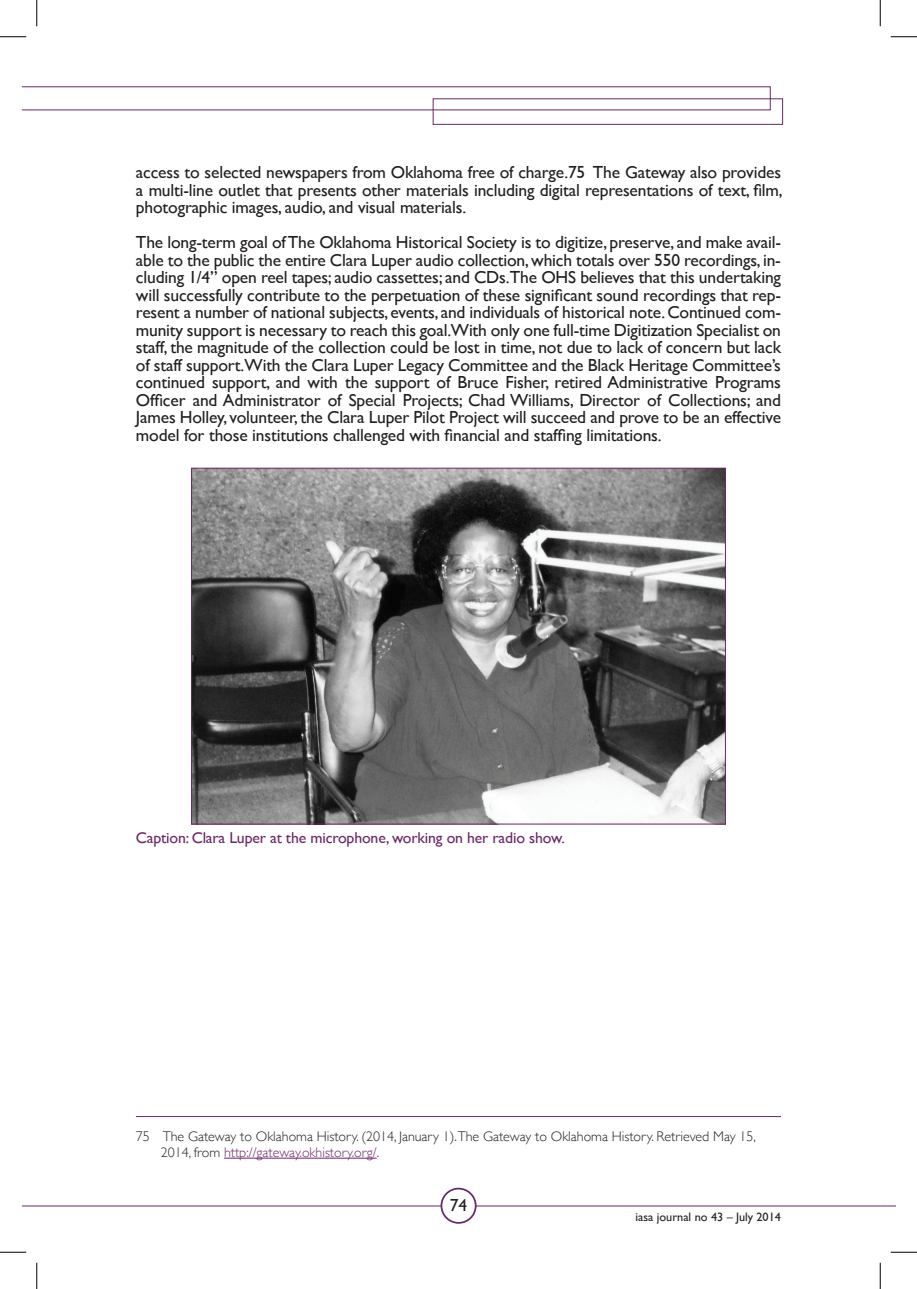
<style>
.page{position:relative;width:917px;height:1289px;background:#fff}
.page>*{position:absolute;margin:0;border:0;box-sizing:border-box;transform-origin:0 0}
.t1{font:17.5px/17.5px "Gill Sans";letter-spacing:-.01em;color:#231f20;text-align:justify}
.t2{font:15.75px "Gill Sans";letter-spacing:-.01em;color:#6c2669}
.t3{font:300 14px/15.8px "Gill Sans";color:#231f20}
.t4{font:12.25px "Gill Sans";color:#231f20}
.s1{color:#6c2669}
</style>
<div class="page">
<hr style="left:22px;top:1205px;width:858px;height:1px;background:#6c2669">
<svg style="left:880px;top:1205px;width:15px;height:1px"></svg>
<div style="left:441px;top:1188px;width:35px;height:35px;background:#fff;border-radius:50%"></div>
<div style="left:440px;top:1188px;width:36px;height:36px;border:2px solid #6c2669;border-radius:50%"></div>
<div style="left:433px;top:98px;width:350px;height:27px;border:1px solid #6c2669"></div>
<img style="left:193px;top:470px;width:531px;height:352px">
<hr style="left:136px;top:1116px;width:645px;height:1px;background:#6c2669">
<hr style="left:224px;top:1158px;width:153px;height:1px;background:#6c2669">
<svg style="left:0;top:36px;width:26px;height:1px"></svg>
<svg style="left:891px;top:36px;width:26px;height:1px"></svg>
<svg style="left:0;top:1252px;width:26px;height:1px"></svg>
<svg style="left:891px;top:1252px;width:26px;height:1px"></svg>
<svg style="left:36px;top:0;width:1px;height:26px"></svg>
<svg style="left:36px;top:1263px;width:1px;height:26px"></svg>
<svg style="left:880px;top:0;width:1px;height:26px"></svg>
<svg style="left:880px;top:1263px;width:1px;height:26px"></svg>
<p class="t1" style="left:136px;top:163px;width:648px">access to selected newspapers from Oklahoma free of charge.75 The Gateway also provides a multi-line outlet that presents other materials including digital representations of text, film, photographic images, audio, and visual materials.</p>
<p class="t1" style="left:136px;top:233px;width:647px">The long-term goal of The Oklahoma Historical Society is to digitize, preserve, and make avail&shy;able to the public the entire Clara Luper audio collection, which totals over 550 recordings, in&shy;cluding 1/4” open reel tapes; audio cassettes; and CDs.The OHS believes that this undertaking will successfully contribute to the perpetuation of these significant sound recordings that rep&shy;resent a number of national subjects, events, and individuals of historical note. Continued com&shy;munity support is necessary to reach this goal.With only one full-time Digitization Specialist on staff, the magnitude of the collection could be lost in time, not due to lack of concern but lack of staff support.With the Clara Luper Legacy Committee and the Black Heritage Committee’s continued support, and with the support of Bruce Fisher, retired Administrative Programs Officer and Administrator of Special Projects; Chad Williams, Director of Collections; and James Holley, volunteer, the Clara Luper Pilot Project will succeed and prove to be an effective model for those institutions challenged with financial and staffing limitations.</p>
<p class="t2" style="left:136px;top:829px;width:430px">Caption: Clara Luper at the microphone, working on her radio show.</p>
<p class="t3" style="left:161px;top:1128px;width:596px;text-indent:-25px">75 The Gateway to Oklahoma History. (2014, January 1).The Gateway to Oklahoma History. Retrieved May 15,<br>2014, from <span class="s1">http://gateway.okhistory.org/</span>.</p>
<p class="t1" style="left:450px;top:1196px;width:19px">74</p>
<p class="t4" style="left:635px;top:1210px;width:147px">iasa journal no 43 – July 2014</p>
</div>
